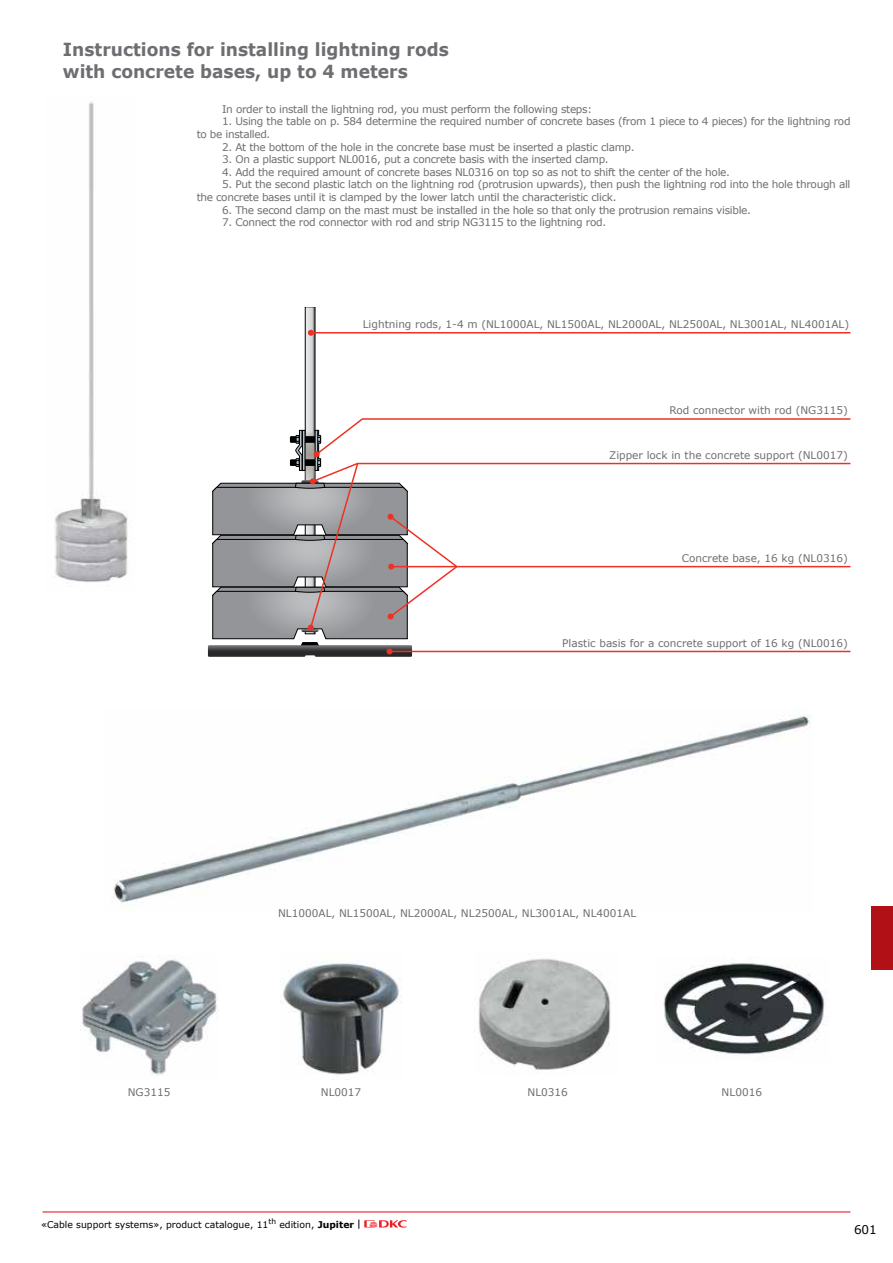
<style>
.page{position:relative;width:893px;height:1263px;background:#fff}
.page>*{position:absolute;margin:0;border:0;box-sizing:border-box;transform-origin:0 0}
.t1{font:700 18px/21.6px "Verdana";color:#6d6e71;scale:.95 1}
.t2{font:12px "Verdana";color:#000}
.t3{font:10.5px/12.6px "Verdana";letter-spacing:-.03em;color:#6d6e71}
.t4{font:10.5px "Verdana";color:#6d6e71}
.t5{font:9.3px "Verdana";color:#000}
.s1{font-weight:700}
</style>
<div class="page">
<svg style="left:358px;top:1219px;width:49px;height:10px"></svg>
<hr style="left:43px;top:1211px;width:807px;height:1px;background:#ed1d24">
<div style="left:872px;top:906px;width:21px;height:64px;background:#b11116"></div>
<img style="left:54px;top:101px;width:74px;height:482px">
<img style="left:82px;top:958px;width:137px;height:118px">
<svg style="left:208px;top:307px;width:643px;height:350px"></svg>
<img style="left:663px;top:963px;width:165px;height:92px">
<img style="left:474px;top:958px;width:137px;height:115px">
<img style="left:281px;top:961px;width:121px;height:114px">
<img style="left:112px;top:715px;width:699px;height:188px">
<h1 class="t1" style="left:63px;top:39px;width:408px">Instructions for installing lightning rods with concrete bases, up to 4 meters</h1>
<p class="t3" style="left:222px;top:103px;width:371px">In order to install the lightning rod, you must perform the following steps:</p>
<p class="t3" style="left:197px;top:115px;width:655px;text-indent:26px">1. Using the table on p. 584 determine the required number of concrete bases (from 1 piece to 4 pieces) for the lightning rod to be installed.</p>
<p class="t3" style="left:222px;top:140px;width:414px">2. At the bottom of the hole in the concrete base must be inserted a plastic clamp.</p>
<p class="t3" style="left:222px;top:153px;width:388px">3. On a plastic support NL0016, put a concrete basis with the inserted clamp.</p>
<p class="t3" style="left:222px;top:166px;width:509px">4. Add the required amount of concrete bases NL0316 on top so as not to shift the center of the hole.</p>
<p class="t3" style="left:197px;top:178px;width:655px;text-indent:26px">5. Put the second plastic latch on the lightning rod (protrusion upwards), then push the lightning rod into the hole through all the concrete bases until it is clamped by the lower latch until the characteristic click.</p>
<p class="t3" style="left:222px;top:203px;width:530px">6. The second clamp on the mast must be installed in the hole so that only the protrusion remains visible.</p>
<p class="t3" style="left:222px;top:216px;width:385px">7. Connect the rod connector with rod and strip NG3115 to the lightning rod.</p>
<p class="t4" style="left:363px;top:317px;width:488px">Lightning rods, 1-4 m (NL1000AL, NL1500AL, NL2000AL, NL2500AL, NL3001AL, NL4001AL)</p>
<p class="t4" style="left:669px;top:403px;width:180px">Rod connector with rod (NG3115)</p>
<p class="t4" style="left:609px;top:448px;width:240px">Zipper lock in the concrete support (NL0017)</p>
<p class="t4" style="left:682px;top:551px;width:168px">Concrete base, 16 kg (NL0316)</p>
<p class="t4" style="left:562px;top:635px;width:287px">Plastic basis for a concrete support of 16 kg (NL0016)</p>
<p class="t4" style="left:278px;top:906px;width:360px">NL1000AL, NL1500AL, NL2000AL, NL2500AL, NL3001AL, NL4001AL</p>
<p class="t3" style="left:128px;top:1086px;width:44px">NG3115</p>
<p class="t3" style="left:321px;top:1086px;width:42px">NL0017</p>
<p class="t3" style="left:527px;top:1086px;width:42px">NL0316</p>
<p class="t3" style="left:722px;top:1086px;width:42px">NL0016</p>
<p class="t5" style="left:41px;top:1218px;width:315px">«Cable support systems», product catalogue, 11<sup>th</sup> edition, <span class="s1">Jupiter</span></p>
<p class="t2" style="left:854px;top:1221px;width:24px">601</p>
</div>
